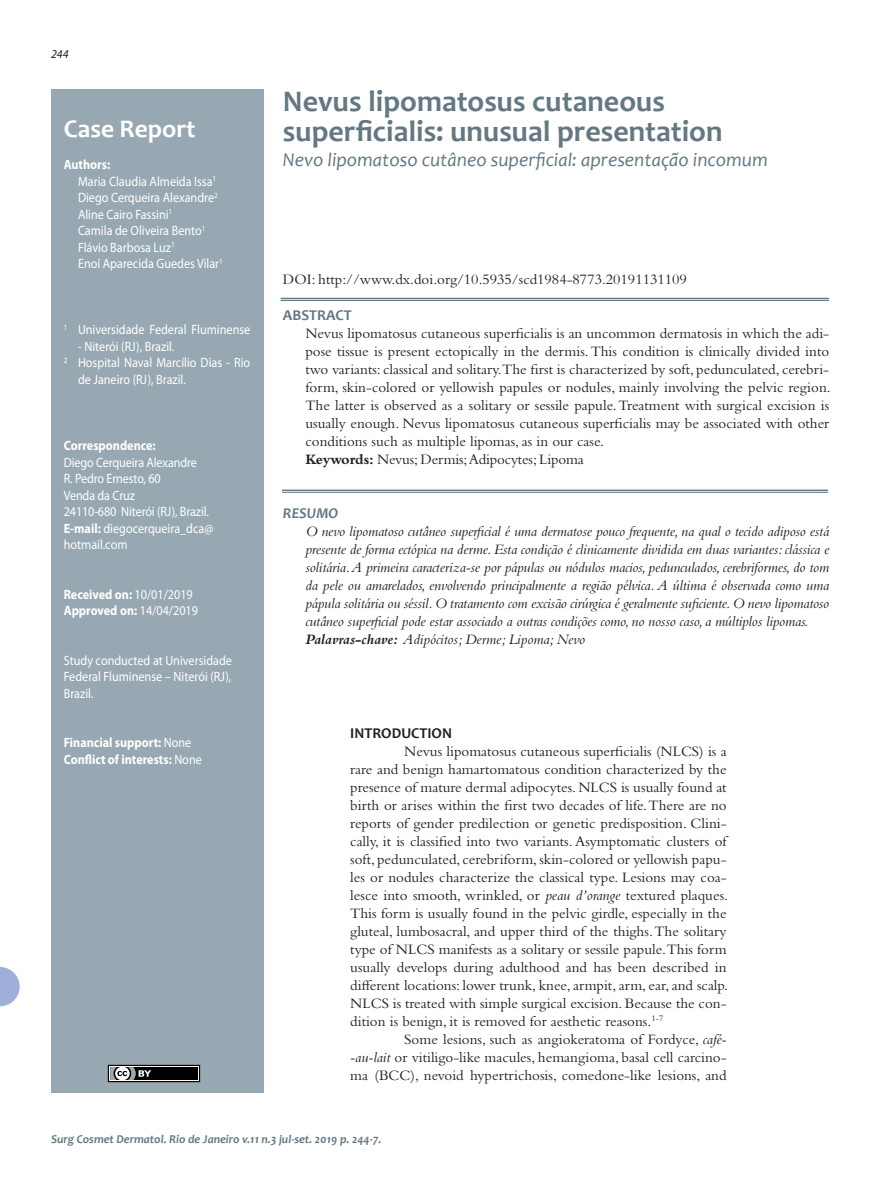
<style>
.page{position:relative;width:893px;height:1191px;background:#fff}
.page>*{position:absolute;margin:0;border:0;box-sizing:border-box;transform-origin:0 0}
.t1{font:700 30px/30px "Candara";color:#647882}
.t2{font:700 25.5px "Candara";color:#fff}
.t3{font:italic 19.5px "Candara";color:#647882}
.t4{font:15px/18px "Bembo Std";color:#231f20;text-align:justify}
.t5{font:italic 15px/18px "Bembo Std";letter-spacing:-.01em;color:#231f20;text-align:justify}
.t6{font:700 15px "Candara";color:#231f20}
.t7{font:700 15px "Candara";color:#647882}
.t8{font:italic 700 15px "Candara";color:#647882}
.t9{font:13.5px/16.5px "Myriad Pro";color:#fff;scale:.9 1}
.t10{font:700 13.5px "Myriad Pro";color:#fff;scale:.9 1}
.t11{font:italic 700 12px "Candara";color:#647882}
.t12{font:italic 12px "Myriad Pro";color:#231f20}
.s1{font-weight:700}
.s2{font-weight:400}
.s3{font-family:"Bembo";font-weight:700}
.s4{font-style:italic}
</style>
<div class="page">
<svg style="left:0;top:967px;width:20px;height:39px"></svg>
<div style="left:51px;top:89px;width:212px;height:1003px;background:#97a8b2"></div>
<hr style="left:281px;top:298px;width:548px;height:1px;background:#647882">
<hr style="left:281px;top:300px;width:548px;height:1px;background:#647882">
<hr style="left:282px;top:489px;width:546px;height:2px;background:#647882">
<hr style="left:282px;top:492px;width:546px;height:1px;background:#647882">
<svg style="left:108px;top:1064px;width:92px;height:18px;background:#4b4d4d"></svg>
<p class="t12" style="left:51px;top:47px;width:19px">244</p>
<p class="t2" style="left:64px;top:113px;width:133px">Case Report</p>
<p class="t10" style="left:64px;top:157px;width:53px">Authors:</p>
<p class="t9" style="left:78px;top:173px;width:155px">Maria Claudia Almeida Issa<sup>1</sup></p>
<p class="t9" style="left:78px;top:190px;width:157px">Diego Cerqueira Alexandre<sup>2</sup></p>
<p class="t9" style="left:78px;top:206px;width:106px">Aline Cairo Fassini<sup>1</sup></p>
<p class="t9" style="left:78px;top:223px;width:143px">Camila de Oliveira Bento<sup>1</sup></p>
<p class="t9" style="left:78px;top:239px;width:109px">Flávio Barbosa Luz<sup>1</sup></p>
<p class="t9" style="left:78px;top:256px;width:162px">Enoí Aparecida Guedes Vilar<sup>1</sup></p>
<p class="t9" style="left:64px;top:322px;width:209px"><sup>1</sup> Universidade Federal Fluminense</p>
<p class="t9" style="left:78px;top:338px;width:109px">- Niterói (RJ), Brazil.</p>
<p class="t9" style="left:78px;top:355px;width:193px;text-indent:-14px"><sup>2</sup> Hospital Naval Marcílio Dias - Rio de Janeiro (RJ), Brazil.</p>
<p class="t10" style="left:64px;top:438px;width:104px">Correspondence:</p>
<p class="t9" style="left:64px;top:454px;width:150px">Diego Cerqueira Alexandre</p>
<p class="t9" style="left:64px;top:470px;width:109px">R. Pedro Ernesto, 60</p>
<p class="t9" style="left:64px;top:487px;width:81px">Venda da Cruz</p>
<p class="t9" style="left:64px;top:503px;width:163px">24110-680 Niterói (RJ), Brazil.</p>
<p class="t9" style="left:64px;top:520px;width:168px"><span class="s1">E-mail:</span> diegocerqueira_dca@ hotmail.com</p>
<p class="t10" style="left:64px;top:586px;width:145px">Received on: <span class="s2">10/01/2019</span></p>
<p class="t10" style="left:64px;top:603px;width:151px">Approved on: <span class="s2">14/04/2019</span></p>
<p class="t9" style="left:64px;top:652px;width:188px;text-align:justify">Study conducted at Universidade Federal Fluminense – Niterói (RJ), Brazil.</p>
<p class="t10" style="left:64px;top:735px;width:143px">Financial support: <span class="s2">None</span></p>
<p class="t10" style="left:64px;top:751px;width:155px">Conflict of interests: <span class="s2">None</span></p>
<p class="t1" style="left:283px;top:86px;width:441px">Nevus lipomatosus cutaneous superficialis: unusual presentation</p>
<p class="t3" style="left:283px;top:148px;width:486px">Nevo lipomatoso cutâneo superficial: apresentação incomum</p>
<p class="t4" style="left:283px;top:270px;width:405px">DOI: http://www.dx.doi.org/10.5935/scd1984-8773.20191131109</p>
<p class="t7" style="left:283px;top:306px;width:70px">ABSTRACT</p>
<p class="t4" style="left:305px;top:324px;width:527px">Nevus lipomatosus cutaneous superficialis is an uncommon dermatosis in which the adi&shy;pose tissue is present ectopically in the dermis. This condition is clinically divided into two variants: classical and solitary.The first is characterized by soft, pedunculated, cerebri&shy;form, skin-colored or yellowish papules or nodules, mainly involving the pelvic region.<br>The latter is observed as a solitary or sessile papule. Treatment with surgical excision is usually enough. Nevus lipomatosus cutaneous superficialis may be associated with other conditions such as multiple lipomas, as in our case.</p>
<p class="t4" style="left:305px;top:450px;width:280px"><span class="s3">Keywords:</span> Nevus; Dermis; Adipocytes; Lipoma</p>
<p class="t8" style="left:283px;top:504px;width:57px">RESUMO</p>
<p class="t5" style="left:305px;top:522px;width:525px">O nevo lipomatoso cutâneo superficial é uma dermatose pouco frequente, na qual o tecido adiposo está presente de forma ectópica na derme. Esta condição é clinicamente dividida em duas variantes: clássica e solitária. A primeira caracteriza-se por pápulas ou nódulos macios, pedunculados, cerebriformes, do tom da pele ou amarelados, envolvendo principalmente a região pélvica. A última é observada como uma pápula solitária ou séssil. O tratamento com excisão cirúrgica é geralmente suficiente. O nevo lipomatoso cutâneo superficial pode estar associado a outras condições como, no nosso caso, a múltiplos lipomas.</p>
<p class="t5" style="left:305px;top:630px;width:281px"><span class="s3">Palavras-chave:</span> Adipócitos; Derme; Lipoma; Nevo</p>
<p class="t6" style="left:350px;top:724px;width:103px">INTRODUCTION</p>
<p class="t4" style="left:350px;top:742px;width:379px;text-indent:54px">Nevus lipomatosus cutaneous superficialis (NLCS) is a rare and benign hamartomatous condition characterized by the presence of mature dermal adipocytes. NLCS is usually found at birth or arises within the first two decades of life. There are no reports of gender predilection or genetic predisposition. Clini&shy;cally, it is classified into two variants. Asymptomatic clusters of soft, pedunculated, cerebriform, skin-colored or yellowish papu&shy;les or nodules characterize the classical type. Lesions may coa&shy;lesce into smooth, wrinkled, or <span class="s4">peau d’orange</span> textured plaques.<br>This form is usually found in the pelvic girdle, especially in the gluteal, lumbosacral, and upper third of the thighs. The solitary type of NLCS manifests as a solitary or sessile papule.This form usually develops during adulthood and has been described in different locations: lower trunk, knee, armpit, arm, ear, and scalp.<br>NLCS is treated with simple surgical excision. Because the con&shy;dition is benign, it is removed for aesthetic reasons.<sup>1-7</sup></p>
<p class="t4" style="left:350px;top:1030px;width:378px;text-indent:54px">Some lesions, such as angiokeratoma of Fordyce, <span class="s4">café--au-lait</span> or vitiligo-like macules, hemangioma, basal cell carcino&shy;ma (BCC), nevoid hypertrichosis, comedone-like lesions, and</p>
<p class="t11" style="left:51px;top:1131px;width:332px">Surg Cosmet Dermatol. Rio de Janeiro v.11 n.3 jul-set. 2019 p. 244-7.</p>
</div>
